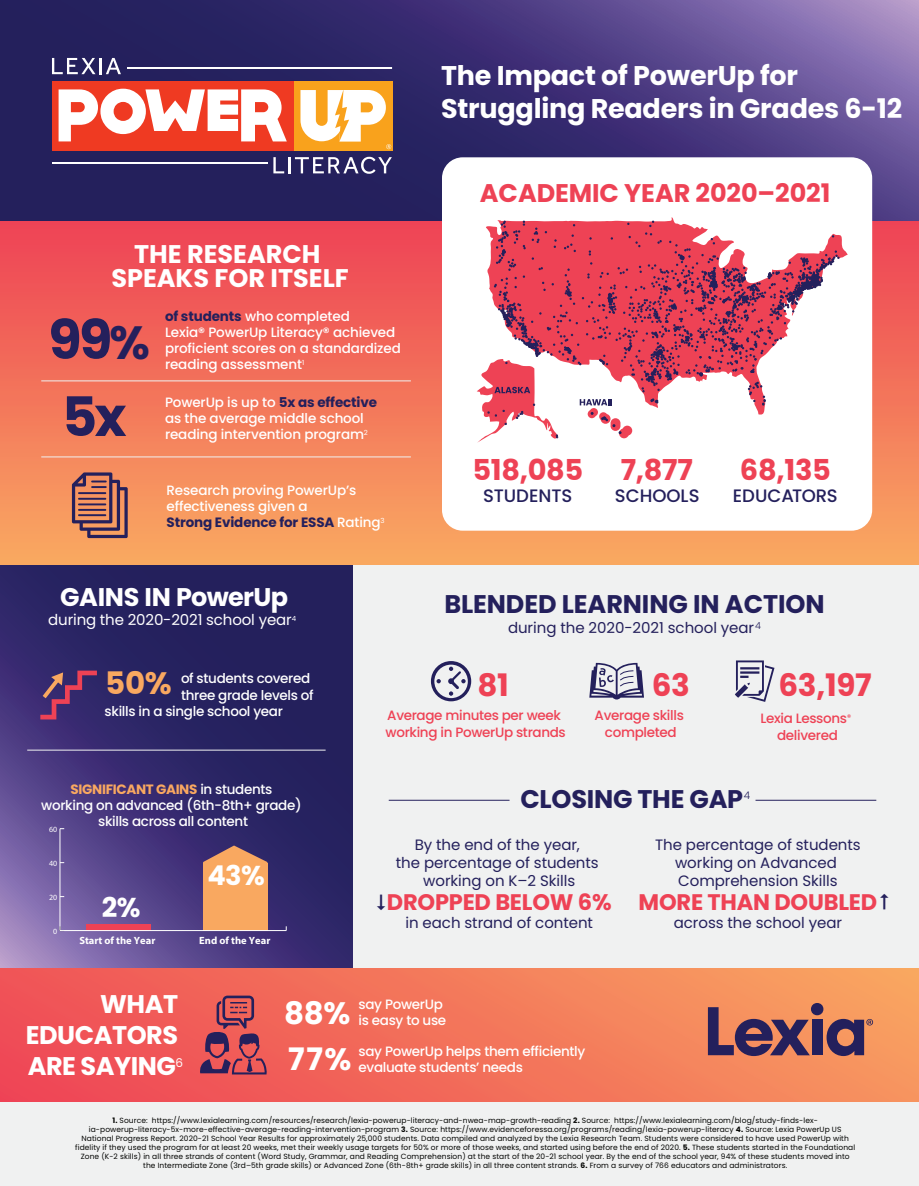
<style>
.page{position:relative;width:919px;height:1186px;background:#fff}
.page>*{position:absolute;margin:0;border:0;box-sizing:border-box;transform-origin:0 0}
.t1{font:700 54.3px "Poppins";color:#24205c}
.t2{font:700 30.9px "Poppins";letter-spacing:-.01em;color:#ee4255}
.t3{font:700 30.9px "Poppins";color:#fff}
.t4{font:700 30.9px "Poppins";color:#f9a860}
.t5{font:700 28.8px "Poppins";letter-spacing:-.01em;color:#ee4255}
.t6{font:700 27.3px "Poppins";color:#fff}
.t7{font:700 27px/32.4px "Poppins";letter-spacing:-.01em;color:#fff}
.t8{font:700 25.5px/30.6px "Poppins";letter-spacing:-.015em;color:#fff;text-align:center}
.t9{font:700 25.5px "Poppins";letter-spacing:-.005em;color:#24205c}
.t10{font:700 25.5px "Poppins";letter-spacing:-.005em;color:#ee4255}
.t11{font:700 22.5px "Poppins";letter-spacing:-.01em;color:#ee4255}
.t12{font:500 18px "Poppins";color:#24205c}
.t13{font:15px/18px "Poppins";letter-spacing:-.005em;color:#24205c;text-align:center}
.t14{font:15px "Poppins";letter-spacing:-.01em;color:#fff}
.t15{font:500 13.5px/16.2px "Poppins";letter-spacing:-.01em;color:#fff}
.t16{font:500 13.5px/16.2px "Poppins";letter-spacing:-.025em;color:#ee4255;text-align:center}
.t17{font:700 10.5px "Myriad Pro";color:#fff}
.t18{font:300 10.5px "Poppins";color:#24205c}
.t19{font:7.95px "Myriad Pro";color:#fff}
.t20{font:7.5px/9px "Poppins";letter-spacing:.01em;color:#040503;text-align:center}
.s1{font-size:46.5px}
.s2{font-weight:700;color:#24205c}
.s3{font-weight:700;color:#f9a860}
.s4{font-weight:700}
</style>
<div class="page">
<svg style="left:0;top:0;width:918px;height:222px;background:#423677"></svg>
<div style="left:0;top:564px;width:918px;height:622px;background:#f0f1f1"></div>
<svg style="left:0;top:564px;width:352px;height:404px;background:#3c3172"></svg>
<div style="left:0;top:222px;width:918px;height:342px;background:linear-gradient(to bottom,#ee4155,#f9a961)"></div>
<div style="left:442px;top:157px;width:429px;height:374px;background:#fff;border-radius:21px"></div>
<svg style="left:431px;top:661px;width:40px;height:40px"></svg>
<svg style="left:589px;top:663px;width:54px;height:36px"></svg>
<svg style="left:735px;top:660px;width:39px;height:42px"></svg>
<div style="left:0;top:968px;width:918px;height:133px;background:linear-gradient(to right,#ee4a56,#f79e60)"></div>
<svg style="left:40px;top:670px;width:57px;height:49px;background:#5d3468"></svg>
<svg style="left:199px;top:995px;width:68px;height:79px;background:#b64d59"></svg>
<hr style="left:127px;top:67px;width:265px;height:2px;background:#fff">
<svg style="left:52px;top:58px;width:43px;height:16px"></svg>
<hr style="left:99px;top:58px;width:3px;height:16px;background:#fff">
<svg style="left:106px;top:58px;width:15px;height:16px"></svg>
<hr style="left:52px;top:162px;width:215px;height:2px;background:#fff">
<svg style="left:273px;top:157px;width:11px;height:16px"></svg>
<hr style="left:288px;top:157px;width:3px;height:16px;background:#fff">
<svg style="left:295px;top:157px;width:97px;height:17px"></svg>
<div style="left:293px;top:81px;width:99px;height:69px;background:#f9a21c"></div>
<div style="left:52px;top:81px;width:241px;height:69px;background:#ef3a22"></div>
<svg style="left:59px;top:89px;width:228px;height:52px"></svg>
<svg style="left:300px;top:90px;width:91px;height:59px"></svg>
<hr style="left:41px;top:456px;width:369px;height:1px;background:#f0f1f1">
<hr style="left:41px;top:380px;width:369px;height:1px;background:#f0f1f1">
<svg style="left:72px;top:472px;width:56px;height:66px;background:#9f655d"></svg>
<svg style="left:61px;top:926px;width:3px;height:4px"></svg>
<div style="left:203px;top:862px;width:64px;height:68px;background:#f9a860"></div>
<svg style="left:203px;top:845px;width:64px;height:18px"></svg>
<div style="left:86px;top:923px;width:64px;height:7px;background:#ee4255"></div>
<hr style="left:60px;top:930px;width:226px;height:1px;background:#fff">
<hr style="left:60px;top:828px;width:1px;height:102px;background:#fff">
<hr style="left:27px;top:750px;width:298px;height:1px;background:#f0f1f1">
<svg style="left:707px;top:1007px;width:102px;height:49px;background:#925b5d"></svg>
<div style="left:811px;top:1019px;width:11px;height:36px;background:#24205c"></div>
<div style="left:810px;top:1003px;width:13px;height:12px;background:#24205c;border-radius:50%"></div>
<svg style="left:826px;top:1019px;width:46px;height:37px;background:#7b515d"></svg>
<hr style="left:388px;top:800px;width:121px;height:1px;background:#24205c">
<hr style="left:755px;top:800px;width:120px;height:1px;background:#24205c">
<svg style="left:477px;top:221px;width:362px;height:222px"></svg>
<h3 class="t7" style="left:441px;top:60px;width:462px">The Impact of PowerUp for<br>Struggling Readers in Grades 6-12</h3>
<h3 class="t8" style="left:111px;top:242px;width:239px;line-height:24px">THE RESEARCH<br>SPEAKS FOR ITSELF</h3>
<h1 class="t1" style="left:48px;top:308px;width:103px">99<span class="s1">%</span></h1>
<h3 class="t15" style="left:165px;top:308px;width:237px"><span class="s2">of students</span> who completed<br>Lexia® PowerUp Literacy® achieved proficient scores on a standardized reading assessment<sup>1</sup></h3>
<h1 class="t1" style="left:62px;top:385px;width:66px">5x</h1>
<h3 class="t15" style="left:165px;top:394px;width:213px">PowerUp is up to <span class="s2">5x as effective </span>as the average middle school reading intervention program<sup>2</sup></h3>
<h3 class="t15" style="left:166px;top:482px;width:219px">Research proving PowerUp’s effectiveness given a<br><span class="s2">Strong Evidence for ESSA</span> Rating<sup>3</sup></h3>
<h3 class="t10" style="left:479px;top:178px;width:352px">ACADEMIC YEAR 2020–2021</h3>
<h3 class="t5" style="left:472px;top:453px;width:112px">518,085</h3>
<h3 class="t12" style="left:483px;top:486px;width:91px">STUDENTS</h3>
<h3 class="t5" style="left:620px;top:453px;width:74px">7,877</h3>
<h3 class="t12" style="left:614px;top:486px;width:86px">SCHOOLS</h3>
<h3 class="t5" style="left:739px;top:453px;width:92px">68,135</h3>
<h3 class="t12" style="left:732px;top:486px;width:106px">EDUCATORS</h3>
<h3 class="t8" style="left:60px;top:581px;width:229px">GAINS IN PowerUp</h3>
<h3 class="t14" style="left:48px;top:611px;width:249px">during the 2020-2021 school year<sup>4</sup></h3>
<h2 class="t4" style="left:105px;top:665px;width:68px">50%</h2>
<h3 class="t15" style="left:181px;top:670px;width:131px">of students covered</h3>
<h3 class="t15" style="left:181px;top:687px;width:134px">three grade levels of</h3>
<h3 class="t15" style="left:105px;top:703px;width:180px">skills in a single school year</h3>
<h3 class="t15" style="left:41px;top:781px;width:262px;text-align:center"><span class="s3">SIGNIFICANT GAINS</span> in students<br>working on advanced (6th-8th+ grade) skills across all content</h3>
<p class="t19" style="left:49px;top:824px;width:10px">60</p>
<p class="t19" style="left:49px;top:858px;width:10px">40</p>
<p class="t19" style="left:49px;top:892px;width:10px">20</p>
<p class="t19" style="left:53px;top:926px;width:6px">0</p>
<h3 class="t6" style="left:102px;top:891px;width:40px">2%</h3>
<h3 class="t6" style="left:207px;top:859px;width:59px">43%</h3>
<h3 class="t17" style="left:79px;top:933px;width:77px">Start of the Year</h3>
<h3 class="t17" style="left:199px;top:933px;width:72px">End of the Year</h3>
<h3 class="t9" style="left:444px;top:589px;width:381px">BLENDED LEARNING IN ACTION</h3>
<h3 class="t13" style="left:508px;top:619px;width:254px">during the 2020-2021 school year<sup>4</sup></h3>
<h2 class="t2" style="left:477px;top:667px;width:33px">81</h2>
<h3 class="t16" style="left:385px;top:707px;width:182px;text-align:left">Average minutes per week working in PowerUp strands</h3>
<h2 class="t2" style="left:651px;top:667px;width:40px">63</h2>
<h3 class="t16" style="left:594px;top:707px;width:91px">Average skills completed</h3>
<h2 class="t2" style="left:778px;top:667px;width:95px">63,197</h2>
<h3 class="t16" style="left:760px;top:710px;width:92px">Lexia Lessons<sup>® </sup>delivered</h3>
<h3 class="t9" style="left:520px;top:784px;width:224px">CLOSING THE GAP</h3>
<h3 class="t18" style="left:743px;top:789px;width:8px">4</h3>
<h3 class="t13" style="left:395px;top:836px;width:204px">By the end of the year,<br>the percentage of students working on K–2 Skills</h3>
<h3 class="t11" style="left:387px;top:889px;width:226px">DROPPED BELOW 6%</h3>
<h3 class="t13" style="left:405px;top:914px;width:189px">in each strand of content</h3>
<h3 class="t13" style="left:655px;top:836px;width:207px">The percentage of students working on Advanced<br>Comprehension Skills</h3>
<h3 class="t11" style="left:638px;top:889px;width:240px">MORE THAN DOUBLED</h3>
<h3 class="t13" style="left:673px;top:914px;width:170px">across the school year</h3>
<h3 class="t8" style="left:26px;top:989px;width:159px;text-align:left;text-indent:74px">WHAT<br>EDUCATORS<br>ARE SAYING<sup>6</sup></h3>
<h2 class="t3" style="left:284px;top:995px;width:68px">88%</h2>
<h3 class="t15" style="left:358px;top:996px;width:89px">say PowerUp is easy to use</h3>
<h2 class="t3" style="left:288px;top:1041px;width:65px">77%</h2>
<h3 class="t15" style="left:358px;top:1043px;width:228px">say PowerUp helps them efficiently evaluate students’ needs</h3>
<p class="t20" style="left:75px;top:1115px;width:781px"><span class="s4">1.</span> Source: https://www.lexialearning.com/resources/research/lexia-powerup-literacy-and-nwea-map-growth-reading <span class="s4">2.</span> Source: https://www.lexialearning.com/blog/study-finds-lex&shy;ia-powerup-literacy-5x-more-effective-average-reading-intervention-program <span class="s4">3.</span> Source: https://www.evidenceforessa.org/programs/reading/lexia-powerup-literacy <span class="s4">4.</span> Source: Lexia PowerUp US National Progress Report. 2020-21 School Year Results for approximately 25,000 students. Data compiled and analyzed by the Lexia Research Team. Students were considered to have used PowerUp with fidelity if they used the program for at least 20 weeks, met their weekly usage targets for 50% or more of those weeks, and started using before the end of 2020. <span class="s4">5.</span> These students started in the Foundational Zone (K-2 skills) in all three strands of content (Word Study, Grammar, and Reading Comprehension) at the start of the 20-21 school year. By the end of the school year, 94% of these students moved into the Intermediate Zone (3rd–5th grade skills) or Advanced Zone (6th-8th+ grade skills) in all three content strands. <span class="s4">6.</span> From a survey of 766 educators and administrators.</p>
</div>
